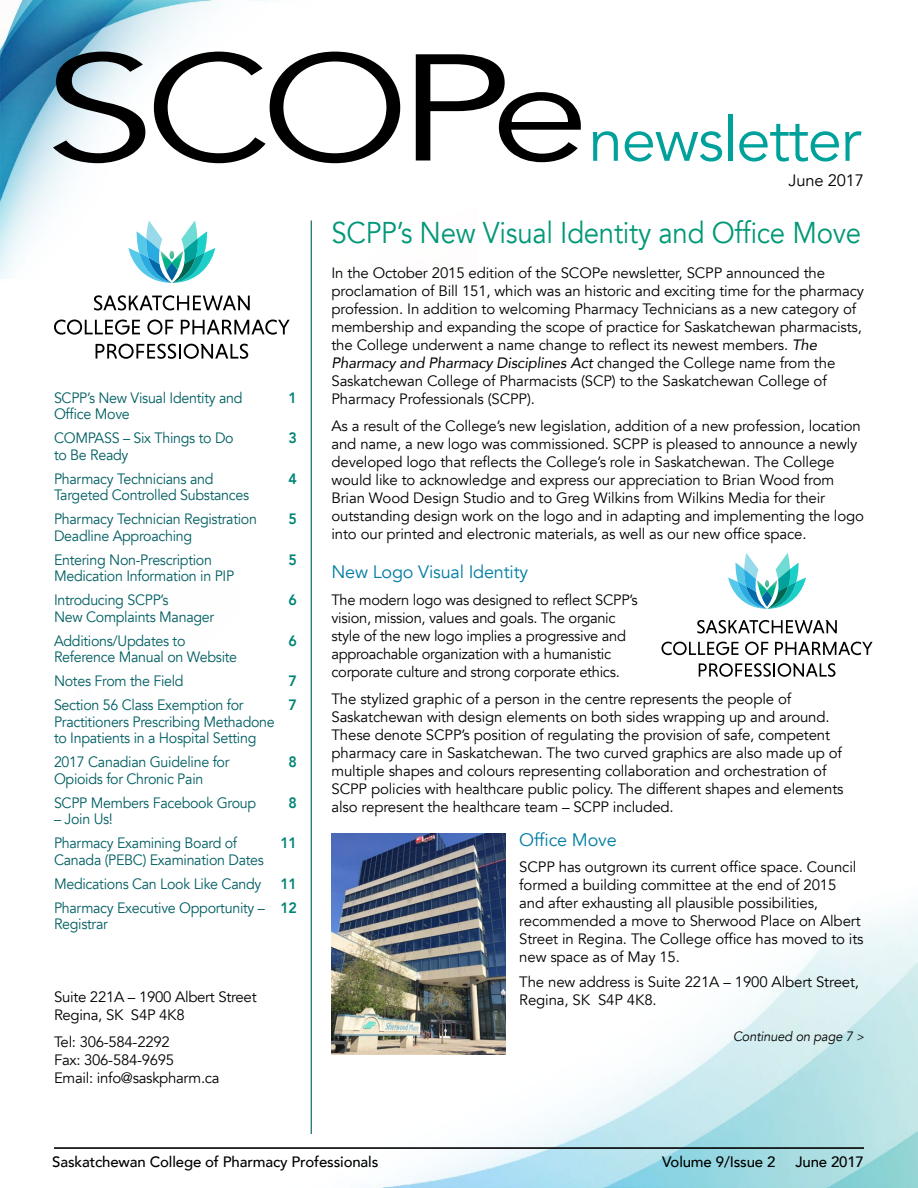
<style>
.page{position:relative;width:918px;height:1188px;background:#fff}
.page>*{position:absolute;margin:0;border:0;box-sizing:border-box;transform-origin:0 0}
.t1{font:150px "Avenir";color:#000;scale:1.35 1}
.t2{font:61.5px "Avenir";letter-spacing:-.02em;color:#00a19b}
.t3{font:30px "Avenir";letter-spacing:-.01em;color:#009877;scale:.92 1}
.t4{font:18px "Avenir";letter-spacing:-.01em;color:#007da4}
.t5{font:16.5px "Avenir";letter-spacing:-.01em;color:#000}
.t6{font:15px/18px "Avenir";letter-spacing:-.01em;color:#000}
.t7{font:15px/16.5px "Avenir";letter-spacing:-.02em;color:#005e62;scale:.95 1}
.t8{font:500 15px "Avenir";letter-spacing:-.01em;color:#000}
.t9{font:800 15px "Avenir";color:#008475;scale:.95 1}
.t10{font:italic 13.5px "Avenir";letter-spacing:-.01em;color:#000;scale:.95 1}
.s1{font-size:142.5px}
.s2{font-style:italic}
.s3{font-size:12px}
</style>
<div class="page">
<img style="left:0;top:0;width:918px;height:1188px">
<svg style="left:94px;top:295px;width:156px;height:15px"></svg>
<svg style="left:54px;top:320px;width:86px;height:15px"></svg>
<svg style="left:147px;top:320px;width:26px;height:15px"></svg>
<svg style="left:181px;top:320px;width:109px;height:15px"></svg>
<svg style="left:96px;top:344px;width:152px;height:15px"></svg>
<svg style="left:128px;top:220px;width:87px;height:63px"></svg>
<hr style="left:311px;top:220px;width:1px;height:914px;background:#005e62">
<hr style="left:54px;top:1148px;width:810px;height:1px;background:#000">
<svg style="left:697px;top:620px;width:140px;height:14px"></svg>
<svg style="left:661px;top:642px;width:78px;height:13px"></svg>
<svg style="left:745px;top:642px;width:23px;height:13px"></svg>
<svg style="left:775px;top:642px;width:98px;height:13px"></svg>
<svg style="left:699px;top:663px;width:137px;height:14px"></svg>
<svg style="left:728px;top:553px;width:78px;height:56px"></svg>
<img style="left:332px;top:834px;width:174px;height:221px">
<h1 class="t1" style="left:43px;top:20px;width:406px">SCOP<span class="s1">e</span></h1>
<h2 class="t2" style="left:589px;top:103px;width:274px">newsletter</h2>
<p class="t5" style="left:789px;top:171px;width:77px">June 2017</p>
<p class="t7" style="left:54px;top:390px;width:200px">SCPP’s New Visual Identity and<br>Office Move</p>
<p class="t9" style="left:289px;top:386px;width:10px">1</p>
<p class="t7" style="left:54px;top:430px;width:191px">COMPASS – Six Things to Do to Be Ready</p>
<p class="t9" style="left:289px;top:427px;width:10px">3</p>
<p class="t7" style="left:54px;top:471px;width:207px">Pharmacy Technicians and<br>Targeted Controlled Substances</p>
<p class="t9" style="left:289px;top:467px;width:10px">4</p>
<p class="t7" style="left:54px;top:511px;width:215px">Pharmacy Technician Registration<br>Deadline Approaching</p>
<p class="t9" style="left:289px;top:508px;width:10px">5</p>
<p class="t7" style="left:54px;top:552px;width:191px">Entering Non-Prescription<br>Medication Information in PIP</p>
<p class="t9" style="left:289px;top:548px;width:10px">5</p>
<p class="t7" style="left:54px;top:592px;width:170px">Introducing SCPP’s<br>New Complaints Manager</p>
<p class="t9" style="left:289px;top:589px;width:10px">6</p>
<p class="t7" style="left:54px;top:633px;width:194px">Additions/Updates to<br>Reference Manual on Website</p>
<p class="t9" style="left:289px;top:629px;width:10px">6</p>
<p class="t7" style="left:54px;top:673px;width:138px">Notes From the Field</p>
<p class="t9" style="left:289px;top:670px;width:10px">7</p>
<p class="t7" style="left:54px;top:697px;width:234px">Section 56 Class Exemption for<br>Practitioners Prescribing Methadone to Inpatients in a Hospital Setting</p>
<p class="t9" style="left:289px;top:694px;width:10px">7</p>
<p class="t7" style="left:54px;top:754px;width:186px">2017 Canadian Guideline for<br>Opioids for Chronic Pain</p>
<p class="t9" style="left:289px;top:751px;width:10px">8</p>
<p class="t7" style="left:54px;top:795px;width:214px">SCPP Members Facebook Group</p>
<p class="t7" style="left:54px;top:811px;width:64px">– Join Us!</p>
<p class="t9" style="left:289px;top:791px;width:10px">8</p>
<p class="t7" style="left:54px;top:835px;width:223px">Pharmacy Examining Board of<br>Canada (PEBC) Examination Dates</p>
<p class="t9" style="left:280px;top:832px;width:19px">11</p>
<p class="t7" style="left:54px;top:876px;width:220px">Medications Can Look Like Candy</p>
<p class="t9" style="left:280px;top:872px;width:19px">11</p>
<p class="t7" style="left:54px;top:900px;width:224px">Pharmacy Executive Opportunity –<br>Registrar</p>
<p class="t9" style="left:280px;top:896px;width:19px">12</p>
<p class="t6" style="left:54px;top:988px;width:204px">Suite 221A – 1900 Albert Street<br>Regina, SK S4P 4K8</p>
<p class="t6" style="left:54px;top:1033px;width:167px">Tel: 306-584-2292<br>Fax: 306-584-9695<br>Email: info@saskpharm.ca</p>
<h3 class="t3" style="left:332px;top:215px;width:577px">SCPP’s New Visual Identity and Office Move</h3>
<p class="t6" style="left:332px;top:264px;width:534px">In the October 2015 edition of the SCOPe newsletter, SCPP announced the proclamation of Bill 151, which was an historic and exciting time for the pharmacy profession. In addition to welcoming Pharmacy Technicians as a new category of membership and expanding the scope of practice for Saskatchewan pharmacists, the College underwent a name change to reflect its newest members. <span class="s2">The Pharmacy and Pharmacy Disciplines Act</span> changed the College name from the Saskatchewan College of Pharmacists (SCP) to the Saskatchewan College of Pharmacy Professionals (SCPP).</p>
<p class="t6" style="left:332px;top:417px;width:534px">As a result of the College’s new legislation, addition of a new profession, location and name, a new logo was commissioned. SCPP is pleased to announce a newly developed logo that reflects the College’s role in Saskatchewan. The College would like to acknowledge and express our appreciation to Brian Wood from Brian Wood Design Studio and to Greg Wilkins from Wilkins Media for their outstanding design work on the logo and in adapting and implementing the logo into our printed and electronic materials, as well as our new office space.</p>
<p class="t4" style="left:332px;top:561px;width:198px">New Logo Visual Identity</p>
<p class="t6" style="left:332px;top:591px;width:308px">The modern logo was designed to reflect SCPP’s vision, mission, values and goals. The organic style of the new logo implies a progressive and approachable organization with a humanistic corporate culture and strong corporate ethics.</p>
<p class="t6" style="left:332px;top:690px;width:514px">The stylized graphic of a person in the centre represents the people of Saskatchewan with design elements on both sides wrapping up and around.<br>These denote SCPP’s position of regulating the provision of safe, competent pharmacy care in Saskatchewan. The two curved graphics are also made up of multiple shapes and colours representing collaboration and orchestration of SCPP policies with healthcare public policy. The different shapes and elements also represent the healthcare team – SCPP included.</p>
<p class="t4" style="left:519px;top:829px;width:99px">Office Move</p>
<p class="t6" style="left:519px;top:858px;width:346px">SCPP has outgrown its current office space. Council formed a building committee at the end of 2015 and after exhausting all plausible possibilities, recommended a move to Sherwood Place on Albert Street in Regina. The College office has moved to its new space as of May 15.</p>
<p class="t6" style="left:519px;top:973px;width:341px">The new address is Suite 221A – 1900 Albert Street,<br>Regina, SK S4P 4K8.</p>
<p class="t10" style="left:733px;top:1029px;width:139px">Continued on page 7 <span class="s3">&gt;</span></p>
<p class="t8" style="left:52px;top:1148px;width:328px">Saskatchewan College of Pharmacy Professionals</p>
<p class="t8" style="left:662px;top:1148px;width:115px">Volume 9/Issue 2</p>
<p class="t8" style="left:795px;top:1148px;width:70px">June 2017</p>
</div>
